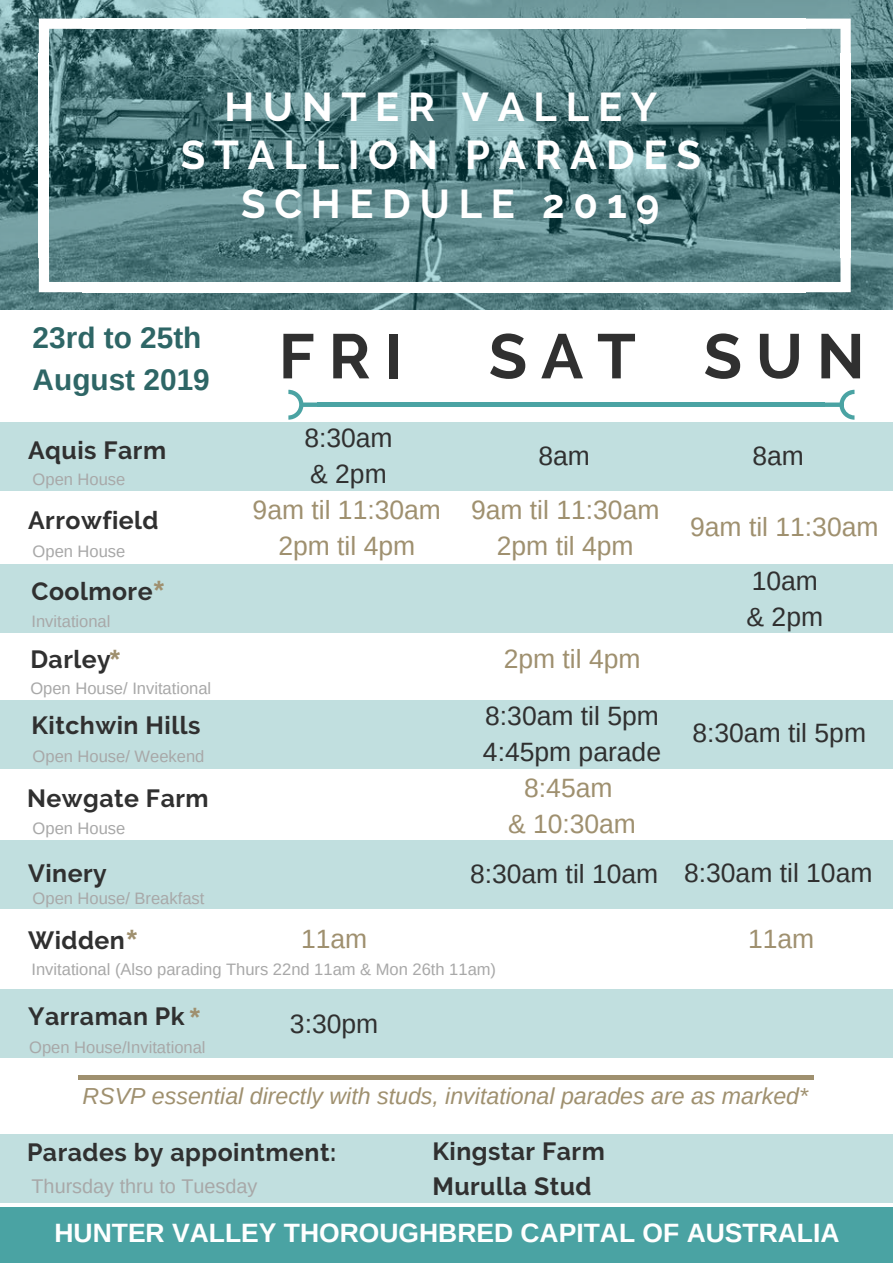
<style>
.page{position:relative;width:893px;height:1263px;background:#fff}
.page>*{position:absolute;margin:0;border:0;box-sizing:border-box;transform-origin:0 0}
.t1{font:700 62.85px "Raleway";letter-spacing:.22em;color:#303030}
.t2{font:700 40.05px/48.4px "Raleway";letter-spacing:.22em;color:#fff;text-align:center}
.t3{font:700 29.85px/41.7px "Arimo";color:#2e6666}
.t4{font:26.55px/36px "Arimo";color:#303030}
.t5{font:26.55px/36px "Arimo";color:#9f906f;text-align:center}
.t6{font:700 26.55px "Arimo";color:#fff}
.t7{font:700 24.9px "Raleway";letter-spacing:.02em;color:#303030}
.t8{font:italic 23.25px "Arimo";color:#9f906f}
.t9{font:19.8px "Arimo";color:#a8a8a8}
.t10{font:16.5px "Arimo";color:#a8a8a8}
.s1{font-family:"Arimo";font-size:26.55px;color:#9f906f}
</style>
<div class="page">
<img style="left:0;top:0;width:893px;height:310px">
<div style="left:0;top:1134px;width:893px;height:69px;background:#c1dfdf"></div>
<svg style="left:39px;top:19px;width:45px;height:36px"></svg>
<div style="left:39px;top:53px;width:10px;height:205px;background:#fff"></div>
<svg style="left:39px;top:257px;width:45px;height:35px"></svg>
<div style="left:82px;top:282px;width:724px;height:10px;background:#fff"></div>
<svg style="left:804px;top:257px;width:47px;height:35px"></svg>
<div style="left:840px;top:53px;width:11px;height:205px;background:#fff"></div>
<div style="left:82px;top:19px;width:724px;height:10px;background:#fff"></div>
<svg style="left:804px;top:19px;width:47px;height:36px"></svg>
<div style="left:0;top:422px;width:893px;height:69px;background:#c1dfdf"></div>
<div style="left:0;top:564px;width:893px;height:69px;background:#c1dfdf"></div>
<div style="left:0;top:700px;width:893px;height:69px;background:#c1dfdf"></div>
<div style="left:78px;top:1075px;width:736px;height:5px;background:#9f906f"></div>
<div style="left:0;top:840px;width:893px;height:69px;background:#c1dfdf"></div>
<div style="left:0;top:989px;width:893px;height:68px;background:#c1dfdf"></div>
<div style="left:317px;top:402px;width:508px;height:5px;background:#4aa3a3"></div>
<svg style="left:825px;top:390px;width:29px;height:30px"></svg>
<svg style="left:288px;top:390px;width:29px;height:30px"></svg>
<div style="left:0;top:1207px;width:893px;height:56px;background:#4aa3a3"></div>
<h2 class="t2" style="left:181px;top:82px;width:522px">HUNTER VALLEY<br>STALLION PARADES<br>SCHEDULE 2019</h2>
<h3 class="t3" style="left:33px;top:317px;width:179px">23rd to 25th<br>August 2019</h3>
<h3 class="t7" style="left:28px;top:436px;width:140px">Aquis Farm</h3>
<p class="t10" style="left:33px;top:470px;width:94px">Open House</p>
<h3 class="t7" style="left:28px;top:506px;width:132px">Arrowfield</h3>
<p class="t10" style="left:33px;top:542px;width:94px">Open House</p>
<h3 class="t7" style="left:32px;top:577px;width:134px">Coolmore<span class="s1">*</span></h3>
<p class="t10" style="left:32px;top:612px;width:80px">Invitational</p>
<h3 class="t7" style="left:30px;top:644px;width:91px">Darley<span class="s1">*</span></h3>
<p class="t10" style="left:30px;top:679px;width:182px">Open House/ Invitational</p>
<h3 class="t7" style="left:32px;top:711px;width:170px">Kitchwin Hills</h3>
<p class="t10" style="left:33px;top:747px;width:173px">Open House/ Weekend</p>
<h3 class="t7" style="left:27px;top:784px;width:183px">Newgate Farm</h3>
<p class="t10" style="left:33px;top:819px;width:94px">Open House</p>
<h3 class="t7" style="left:28px;top:858px;width:80px">Vinery</h3>
<p class="t10" style="left:33px;top:889px;width:173px">Open House/ Breakfast</p>
<h3 class="t7" style="left:28px;top:926px;width:110px">Widden<span class="s1">*</span></h3>
<h1 class="t1" style="left:279px;top:319px;width:125px">FRI</h1>
<h1 class="t1" style="left:489px;top:319px;width:377px">SAT SUN</h1>
<h3 class="t4" style="left:304px;top:420px;width:90px">8:30am &amp; 2pm</h3>
<h3 class="t5" style="left:253px;top:492px;width:190px">9am til 11:30am<br>2pm til 4pm</h3>
<h3 class="t4" style="left:538px;top:438px;width:53px">8am</h3>
<h3 class="t4" style="left:752px;top:438px;width:53px">8am</h3>
<h3 class="t5" style="left:471px;top:492px;width:190px">9am til 11:30am<br>2pm til 4pm</h3>
<h3 class="t4" style="left:747px;top:563px;width:78px">10am &amp; 2pm</h3>
<h3 class="t5" style="left:504px;top:640px;width:138px">2pm til 4pm</h3>
<h3 class="t5" style="left:690px;top:509px;width:190px">9am til 11:30am</h3>
<h3 class="t4" style="left:483px;top:698px;width:180px">8:30am til 5pm<br>4:45pm parade</h3>
<h3 class="t5" style="left:508px;top:770px;width:130px">8:45am<br>&amp; 10:30am</h3>
<h3 class="t4" style="left:470px;top:855px;width:404px">8:30am til 10am 8:30am til 10am</h3>
<h3 class="t4" style="left:692px;top:715px;width:175px">8:30am til 5pm</h3>
<h3 class="t5" style="left:301px;top:921px;width:68px">11am</h3>
<h3 class="t5" style="left:748px;top:921px;width:68px">11am</h3>
<p class="t10" style="left:32px;top:960px;width:466px">Invitational (Also parading Thurs 22nd 11am &amp; Mon 26th 11am)</p>
<h3 class="t7" style="left:28px;top:1001px;width:173px">Yarraman Pk <span class="s1">*</span></h3>
<p class="t10" style="left:29px;top:1038px;width:178px">Open House/Invitational</p>
<h3 class="t4" style="left:290px;top:1005px;width:90px">3:30pm</h3>
<h3 class="t8" style="left:82px;top:1082px;width:727px">RSVP essential directly with studs, invitational parades are as marked*</h3>
<h3 class="t7" style="left:27px;top:1137px;width:311px">Parades by appointment:</h3>
<h3 class="t7" style="left:432px;top:1136px;width:174px">Kingstar Farm</h3>
<p class="t9" style="left:32px;top:1174px;width:228px">Thursday thru to Tuesday</p>
<h3 class="t7" style="left:432px;top:1171px;width:161px">Murulla Stud</h3>
<h3 class="t6" style="left:55px;top:1218px;width:786px">HUNTER VALLEY THOROUGHBRED CAPITAL OF AUSTRALIA</h3>
</div>
